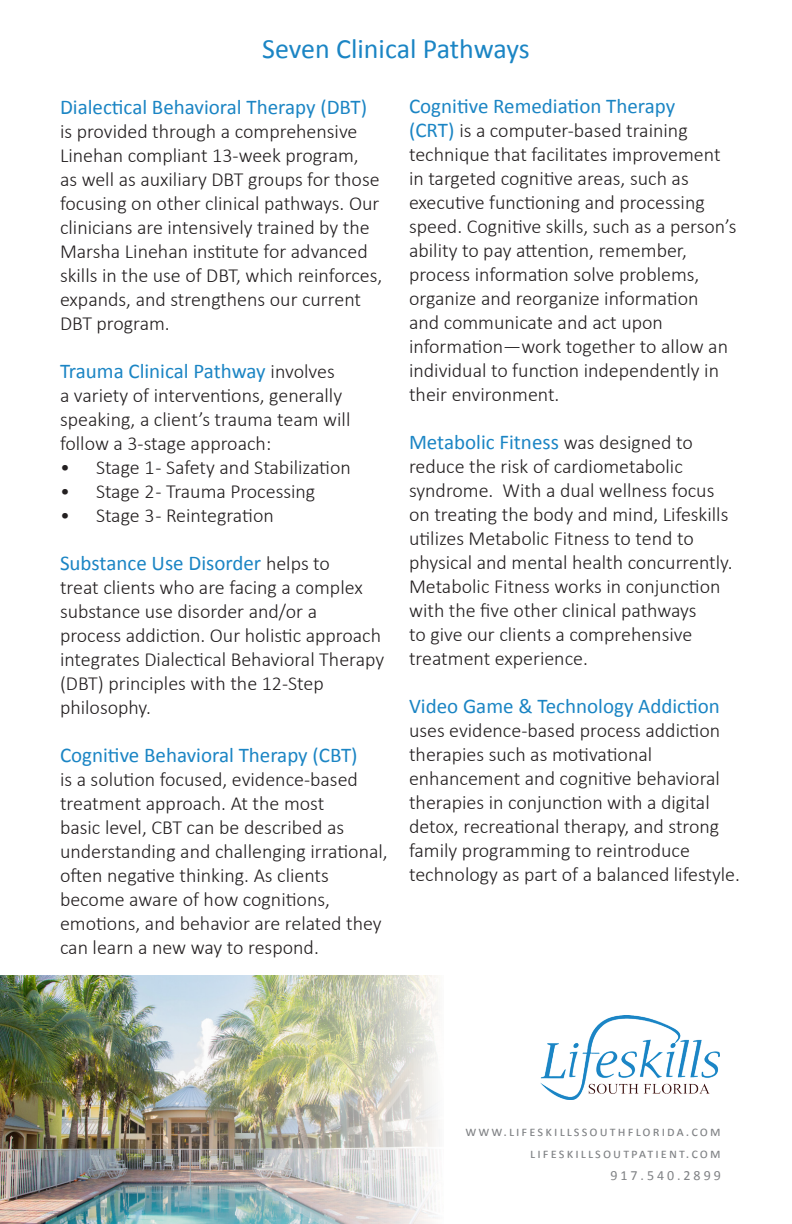
<style>
.page{position:relative;width:792px;height:1224px;background:#fff}
.page>*{position:absolute;margin:0;border:0;box-sizing:border-box;transform-origin:0 0}
.t1{font:28px "Calibri";color:#1b85c4}
.t2{font:21px "Calibri";color:#1b85c4}
.t3{font:300 20px/24px "Calibri";color:#231f20}
.t4{font:14px "Calibri";letter-spacing:.15em;color:#808285}
.t5{font:14px "Calibri";letter-spacing:.21em;color:#808285}
.s1{font-weight:300;font-size:20px;color:#231f20}
.s2{font-weight:400;font-size:21px;color:#1b85c4}
</style>
<div class="page">
<img style="left:541px;top:1016px;width:178px;height:84px">
<img style="left:0;top:975px;width:438px;height:249px">
<p class="t1" style="left:262px;top:29px;width:269px">Seven Clinical Pathways</p>
<p class="t2" style="left:60px;top:92px;width:309px">Dialectical Behavioral Therapy (DBT)</p>
<p class="t3" style="left:60px;top:119px;width:324px">is provided through a comprehensive Linehan compliant 13-week program,<br>as well as auxiliary DBT groups for those focusing on other clinical pathways. Our clinicians are intensively trained by the Marsha Linehan institute for advanced skills in the use of DBT, which reinforces, expands, and strengthens our current DBT program.</p>
<p class="t2" style="left:60px;top:356px;width:276px">Trauma Clinical Pathway <span class="s1">involves</span></p>
<p class="t3" style="left:60px;top:383px;width:292px">a variety of interventions, generally speaking, a client’s trauma team will follow a 3-stage approach:</p>
<p class="t3" style="left:60px;top:455px;width:292px">• Stage 1 - Safety and Stabilization</p>
<p class="t3" style="left:60px;top:479px;width:257px">• Stage 2 - Trauma Processing</p>
<p class="t3" style="left:60px;top:503px;width:215px">• Stage 3 - Reintegration</p>
<p class="t2" style="left:60px;top:548px;width:272px">Substance Use Disorder <span class="s1">helps to</span></p>
<p class="t3" style="left:60px;top:575px;width:326px">treat clients who are facing a complex substance use disorder and/or a<br>process addiction. Our holistic approach integrates Dialectical Behavioral Therapy (DBT) principles with the 12-Step philosophy.</p>
<p class="t2" style="left:60px;top:740px;width:299px">Cognitive Behavioral Therapy (CBT)</p>
<p class="t3" style="left:60px;top:767px;width:329px">is a solution focused, evidence-based treatment approach. At the most<br>basic level, CBT can be described as understanding and challenging irrational, often negative thinking. As clients become aware of how cognitions, emotions, and behavior are related they can learn a new way to respond.</p>
<p class="t2" style="left:409px;top:91px;width:268px">Cognitive Remediation Therapy</p>
<p class="t3" style="left:409px;top:118px;width:329px"><span class="s2">(CRT)</span> is a computer-based training technique that facilitates improvement in targeted cognitive areas, such as executive functioning and processing speed. Cognitive skills, such as a person’s ability to pay attention, remember, process information solve problems, organize and reorganize information<br>and communicate and act upon information—work together to allow an individual to function independently in their environment.</p>
<p class="t2" style="left:409px;top:427px;width:285px">Metabolic Fitness <span class="s1">was designed to</span></p>
<p class="t3" style="left:409px;top:454px;width:325px">reduce the risk of cardiometabolic syndrome. With a dual wellness focus on treating the body and mind, Lifeskills utilizes Metabolic Fitness to tend to physical and mental health concurrently.<br>Metabolic Fitness works in conjunction with the five other clinical pathways<br>to give our clients a comprehensive treatment experience.</p>
<p class="t2" style="left:409px;top:691px;width:312px">Video Game &amp; Technology Addiction</p>
<p class="t3" style="left:409px;top:718px;width:333px">uses evidence-based process addiction therapies such as motivational enhancement and cognitive behavioral therapies in conjunction with a digital detox, recreational therapy, and strong family programming to reintroduce technology as part of a balanced lifestyle.</p>
<p class="t4" style="left:466px;top:1121px;width:257px">www.lifeskillssouthflorida.com</p>
<p class="t4" style="left:530px;top:1143px;width:192px">lifeskillsoutpatient.com</p>
<p class="t5" style="left:610px;top:1165px;width:112px">917.540.2899</p>
</div>
